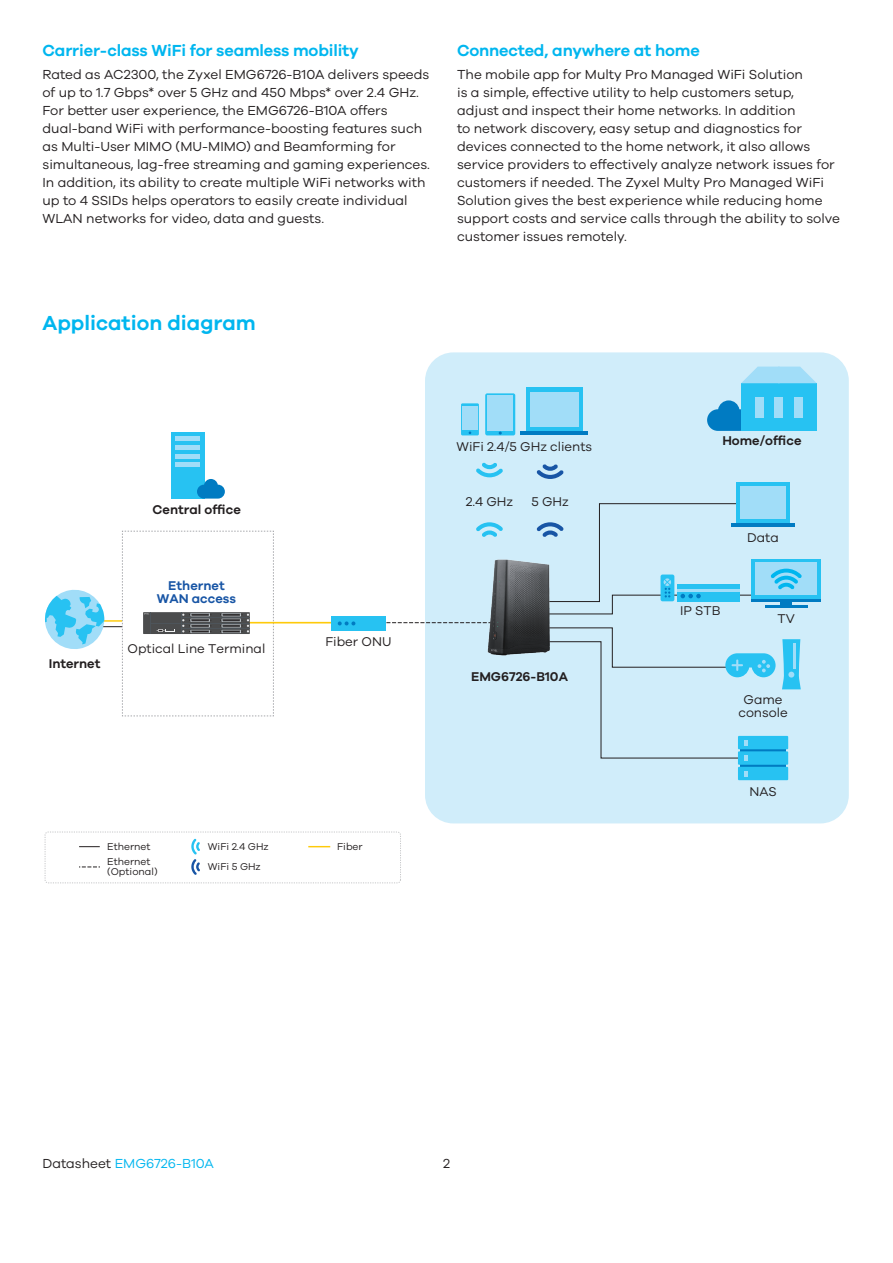
<style>
.page{position:relative;width:893px;height:1263px;background:#fff}
.page>*{position:absolute;margin:0;border:0;box-sizing:border-box;transform-origin:0 0}
.t1{font:600 21px "Galano Grotesque";color:#00b6ef}
.t2{font:600 16.5px "Galano Grotesque";letter-spacing:-.01em;color:#00b6ef}
.brand_2_0_intro_bene{font:13.5px/18px "Galano Grotesque";color:#231f20}
.t3{font:13.5px "Galano Grotesque";color:#00b6ef}
.t4{font:13.05px/13px "Galano Grotesque";color:#231f20;text-align:center}
.t5{font:600 13.05px "Galano Grotesque";color:#231f20}
.t6{font:600 13.05px/13px "Galano Grotesque";color:#1855a5;text-align:center}
.t7{font:10.2px/15.1px "Galano Grotesque";color:#231f20}
.s1{color:#231f20}
</style>
<div class="page">
<div style="left:425px;top:352px;width:424px;height:471px;background:#d0edfa;border-radius:28px"></div>
<div style="left:171px;top:432px;width:34px;height:67px;background:#27c2f2"></div>
<div style="left:176px;top:436px;width:24px;height:5px;background:#a1ddf8"></div>
<div style="left:176px;top:445px;width:24px;height:5px;background:#a1ddf8"></div>
<hr style="left:176px;top:454px;width:24px;height:4px;background:#a1ddf8">
<hr style="left:176px;top:463px;width:24px;height:4px;background:#a1ddf8">
<svg style="left:197px;top:479px;width:28px;height:20px"></svg>
<hr style="left:94px;top:626px;width:49px;height:1px;background:#231f20">
<hr style="left:94px;top:620px;width:49px;height:2px;background:#feca0a">
<svg style="left:45px;top:589px;width:62px;height:60px"></svg>
<div style="left:526px;top:388px;width:57px;height:44px;background:#27c2f2"></div>
<div style="left:530px;top:392px;width:49px;height:35px;background:#a1ddf8"></div>
<hr style="left:521px;top:431px;width:67px;height:4px;background:#007bc2">
<div style="left:461px;top:403px;width:18px;height:32px;background:#27c2f2"></div>
<div style="left:462px;top:406px;width:16px;height:24px;background:#a1ddf8"></div>
<div style="left:485px;top:393px;width:30px;height:42px;background:#27c2f2;border-radius:2px"></div>
<div style="left:487px;top:395px;width:26px;height:36px;background:#a1ddf8"></div>
<svg style="left:707px;top:400px;width:34px;height:31px"></svg>
<div style="left:741px;top:383px;width:76px;height:48px;background:#27c2f2"></div>
<div style="left:794px;top:397px;width:8px;height:20px;background:#a1ddf8"></div>
<div style="left:775px;top:397px;width:8px;height:20px;background:#a1ddf8"></div>
<div style="left:755px;top:397px;width:9px;height:20px;background:#a1ddf8"></div>
<svg style="left:741px;top:367px;width:75px;height:16px"></svg>
<hr style="left:240px;top:622px;width:98px;height:1px;background:#feca0a">
<div style="left:737px;top:482px;width:53px;height:42px;background:#27c2f2"></div>
<div style="left:740px;top:486px;width:46px;height:33px;background:#a1ddf8"></div>
<hr style="left:765px;top:606px;width:43px;height:2px;background:#007bc2">
<div style="left:751px;top:559px;width:70px;height:40px;background:#27c2f2"></div>
<div style="left:755px;top:563px;width:62px;height:32px;background:#a1ddf8"></div>
<svg style="left:782px;top:639px;width:19px;height:50px"></svg>
<hr style="left:793px;top:643px;width:3px;height:26px;background:#a1ddf8">
<div style="left:740px;top:746px;width:46px;height:26px;background:linear-gradient(to right,#088acb,#0483c7)"></div>
<div style="left:738px;top:736px;width:50px;height:13px;background:#27c2f2"></div>
<div style="left:738px;top:751px;width:50px;height:14px;background:#27c2f2"></div>
<div style="left:738px;top:767px;width:50px;height:13px;background:#27c2f2"></div>
<svg style="left:744px;top:771px;width:3px;height:5px"></svg>
<svg style="left:476px;top:463px;width:27px;height:14px"></svg>
<svg style="left:476px;top:503px;width:326px;height:112px"></svg>
<svg style="left:537px;top:464px;width:27px;height:15px"></svg>
<div style="left:45px;top:832px;width:356px;height:51px;border:1px dashed #c7c8ca;border-radius:3px"></div>
<svg style="left:308px;top:846px;width:22px;height:1px"></svg>
<svg style="left:191px;top:839px;width:9px;height:36px"></svg>
<svg style="left:79px;top:846px;width:21px;height:1px"></svg>
<svg style="left:79px;top:866px;width:21px;height:1px"></svg>
<svg style="left:386px;top:622px;width:390px;height:139px"></svg>
<div style="left:331px;top:616px;width:55px;height:15px;background:#27c2f2"></div>
<svg style="left:338px;top:621px;width:17px;height:4px"></svg>
<img style="left:434px;top:536px;width:171px;height:153px">
<svg style="left:122px;top:530px;width:152px;height:187px"></svg>
<p class="t2" style="left:43px;top:41px;width:318px">Carrier-class WiFi for seamless mobility</p>
<p class="brand_2_0_intro_bene" style="left:43px;top:65px;width:389px">Rated as AC2300, the Zyxel EMG6726-B10A delivers speeds of up to 1.7 Gbps* over 5 GHz and 450 Mbps* over 2.4 GHz.<br>For better user experience, the EMG6726-B10A offers dual-band WiFi with performance-boosting features such as Multi-User MIMO (MU-MIMO) and Beamforming for simultaneous, lag-free streaming and gaming experiences.<br>In addition, its ability to create multiple WiFi networks with up to 4 SSIDs helps operators to easily create individual WLAN networks for video, data and guests.</p>
<p class="t2" style="left:457px;top:41px;width:244px">Connected, anywhere at home</p>
<p class="brand_2_0_intro_bene" style="left:457px;top:65px;width:384px">The mobile app for Multy Pro Managed WiFi Solution<br>is a simple, effective utility to help customers setup,<br>adjust and inspect their home networks. In addition<br>to network discovery, easy setup and diagnostics for devices connected to the home network, it also allows service providers to effectively analyze network issues for customers if needed. The Zyxel Multy Pro Managed WiFi Solution gives the best experience while reducing home support costs and service calls through the ability to solve customer issues remotely.</p>
<p class="t1" style="left:43px;top:310px;width:215px">Application diagram</p>
<p class="t5" style="left:153px;top:502px;width:90px">Central office</p>
<p class="t5" style="left:49px;top:655px;width:53px">Internet</p>
<p class="t6" style="left:157px;top:578px;width:81px">Ethernet<br>WAN access</p>
<p class="t4" style="left:128px;top:642px;width:139px">Optical Line Terminal</p>
<p class="t4" style="left:325px;top:634px;width:68px">Fiber ONU</p>
<p class="t7" style="left:107px;top:838px;width:45px">Ethernet<br>Ethernet</p>
<p class="t7" style="left:107px;top:864px;width:52px">(Optional)</p>
<p class="t7" style="left:208px;top:838px;width:62px">WiFi 2.4 GHz</p>
<p class="t7" style="left:337px;top:838px;width:27px">Fiber</p>
<p class="t7" style="left:208px;top:859px;width:54px">WiFi 5 GHz</p>
<p class="t4" style="left:457px;top:439px;width:137px">WiFi 2.4/5 GHz clients</p>
<p class="t5" style="left:722px;top:433px;width:81px">Home/office</p>
<p class="t4" style="left:466px;top:495px;width:49px">2.4 GHz</p>
<p class="t4" style="left:531px;top:495px;width:39px">5 GHz</p>
<p class="t5" style="left:471px;top:669px;width:98px">EMG6726-B10A</p>
<p class="t4" style="left:680px;top:603px;width:42px">IP STB</p>
<p class="t4" style="left:747px;top:530px;width:33px">Data</p>
<p class="t4" style="left:777px;top:612px;width:19px">TV</p>
<p class="t4" style="left:738px;top:693px;width:51px">Game console</p>
<p class="t4" style="left:749px;top:784px;width:29px">NAS</p>
<p class="t3" style="left:43px;top:1155px;width:173px"><span class="s1">Datasheet</span> EMG6726-B10A</p>
<p class="brand_2_0_intro_bene" style="left:443px;top:1154px;width:8px">2</p>
</div>
